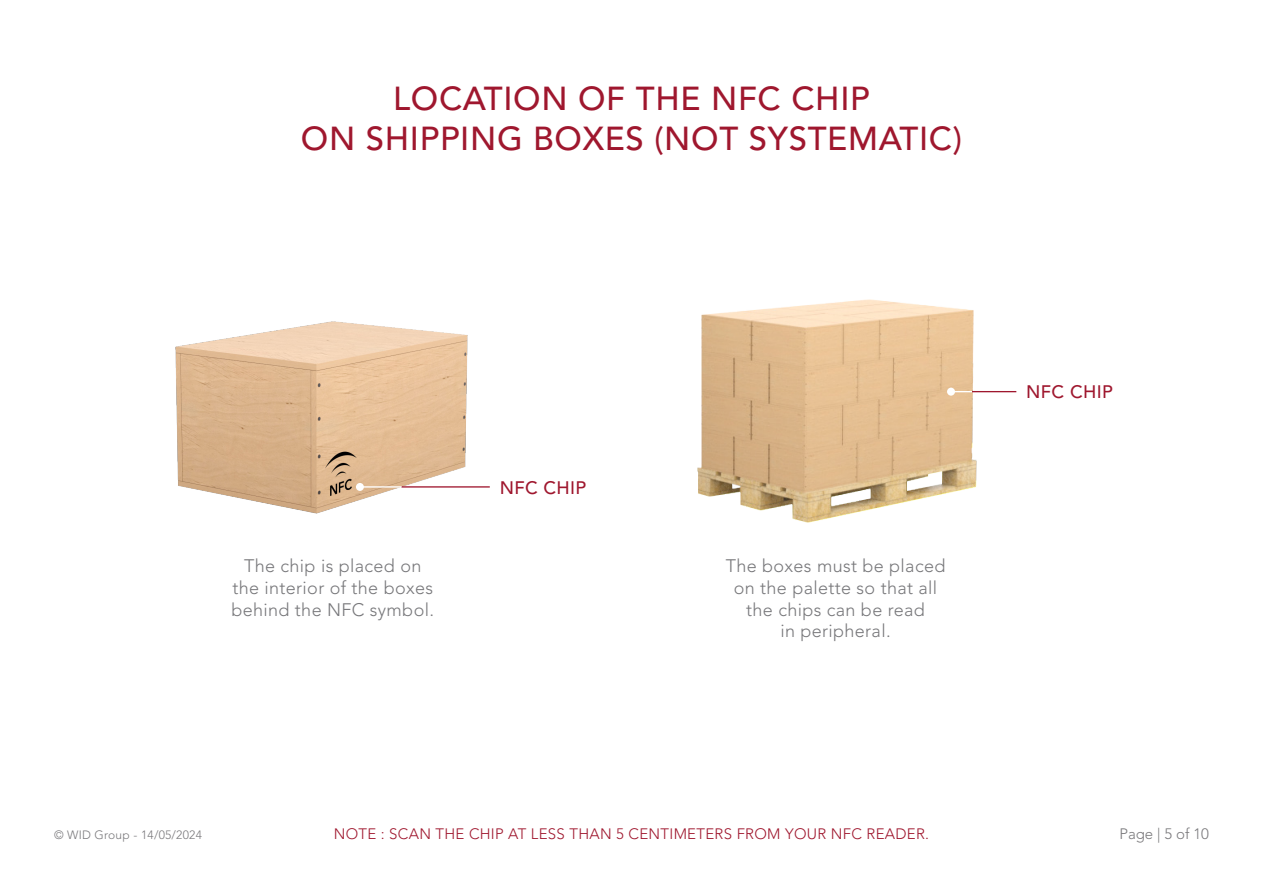
<style>
.page{position:relative;width:1263px;height:893px;background:#fff}
.page>*{position:absolute;margin:0;border:0;box-sizing:border-box;transform-origin:0 0}
.t1{font:500 33px/39.6px "Avenir LT Std";letter-spacing:.02em;color:#9f172e;text-align:center}
.t2{font:300 18px/21.6px "Avenir LT Std";letter-spacing:.02em;color:#77777a;text-align:center}
.t3{font:500 18px "Avenir LT Std";letter-spacing:.02em;color:#9f172e}
.t4{font:300 15px "Avenir LT Std";letter-spacing:.02em;color:#9f172e}
.t5{font:300 15px "Avenir LT Std";color:#79787b}
.t6{font:300 12px "Avenir LT Std";letter-spacing:.02em;color:#79787b}
</style>
<div class="page">
<img style="left:697px;top:299px;width:303px;height:224px">
<img style="left:175px;top:321px;width:293px;height:193px">
<hr style="left:972px;top:391px;width:44px;height:1px;background:#9f172e">
<div style="left:947px;top:388px;width:8px;height:8px;background:#fff;border-radius:50%"></div>
<svg style="left:955px;top:391px;width:17px;height:1px"></svg>
<hr style="left:401px;top:486px;width:89px;height:2px;background:#9f172e">
<div style="left:356px;top:483px;width:8px;height:8px;background:#fff;border-radius:50%"></div>
<hr style="left:360px;top:486px;width:42px;height:2px;background:#fff">
<p class="t1" style="left:301px;top:80px;width:663px">LOCATION OF THE NFC CHIP<br>ON SHIPPING BOXES (NOT SYSTEMATIC)</p>
<p class="t3" style="left:500px;top:477px;width:88px">NFC CHIP</p>
<p class="t2" style="left:231px;top:555px;width:204px">The chip is placed on the interior of the boxes behind the NFC symbol.</p>
<p class="t2" style="left:726px;top:555px;width:221px">The boxes must be placed on the palette so that all the chips can be read<br>in peripheral.</p>
<p class="t3" style="left:1026px;top:382px;width:88px">NFC CHIP</p>
<p class="t6" style="left:54px;top:828px;width:149px">© WID Group - 14/05/2024</p>
<p class="t5" style="left:1119px;top:825px;width:91px">Page | 5 of 10</p>
<p class="t4" style="left:334px;top:825px;width:597px">NOTE : SCAN THE CHIP AT LESS THAN 5 CENTIMETERS FROM YOUR NFC READER.</p>
</div>
